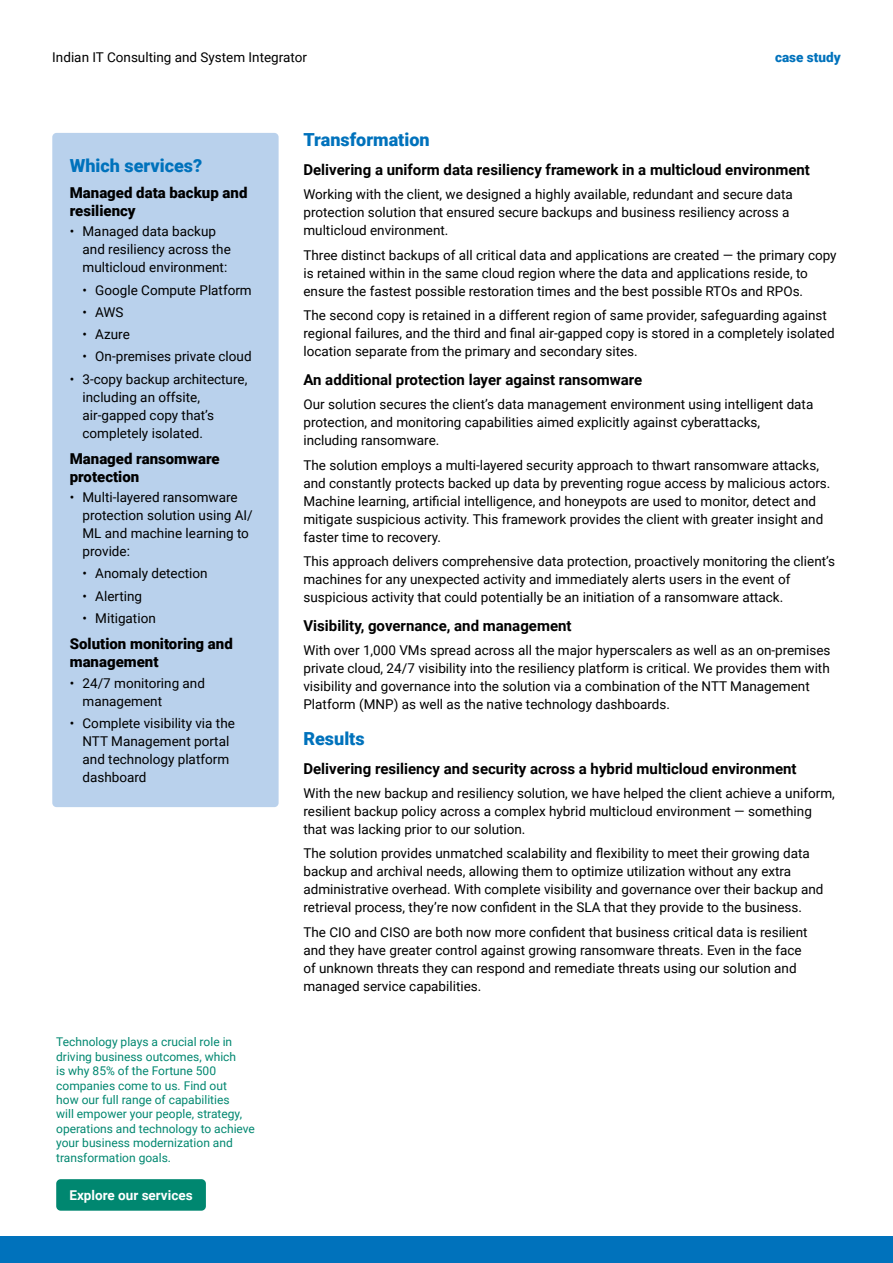
<style>
.page{position:relative;width:893px;height:1263px;background:#fff}
.page>*{position:absolute;margin:0;border:0;box-sizing:border-box;transform-origin:0 0}
.HEADING_3{font:900 18px "Roboto";color:#0072bc}
.BODY_COPY{font:900 18px "Roboto";color:#0072bc}
.HEADING_4{font:700 15px "Roboto";color:#000}
.HEADING_4-2{font:900 15px/18px "Roboto";color:#000}
.BODY_COPY-2{font:13.5px/18px "Roboto";color:#000}
.HEADING_4-3{font:700 13.5px "Roboto";color:#fff}
.t1{font:900 13.5px "Roboto";color:#0072bc}
.BODY_COPY-3{font:12px/14.4px "Roboto";color:#008770}
</style>
<div class="page">
<div style="left:0;top:1236px;width:893px;height:27px;background:#0072bc"></div>
<div style="left:52px;top:133px;width:227px;height:674px;background:#b9d1ec;border-radius:4px"></div>
<div style="left:56px;top:1179px;width:150px;height:32px;background:#008770;border-radius:4px"></div>
<p class="BODY_COPY-2" style="left:52px;top:48px;width:256px">Indian IT Consulting and System Integrator</p>
<p class="t1" style="left:775px;top:48px;width:67px">case study</p>
<p class="HEADING_3" style="left:70px;top:153px;width:134px">Which services?</p>
<p class="HEADING_4-2" style="left:70px;top:183px;width:179px">Managed data backup and resiliency</p>
<p class="BODY_COPY-2" style="left:83px;top:222px;width:150px;text-indent:-13px">• Managed data backup and resiliency across the multicloud environment:</p>
<p class="BODY_COPY-2" style="left:83px;top:280px;width:171px">• Google Compute Platform</p>
<p class="BODY_COPY-2" style="left:83px;top:302px;width:43px">• AWS</p>
<p class="BODY_COPY-2" style="left:83px;top:325px;width:49px">• Azure</p>
<p class="BODY_COPY-2" style="left:83px;top:347px;width:171px">• On-premises private cloud</p>
<p class="BODY_COPY-2" style="left:83px;top:369px;width:166px;text-indent:-13px">• 3-copy backup architecture, including an offsite, air-gapped copy that’s completely isolated.</p>
<p class="HEADING_4-2" style="left:70px;top:449px;width:151px">Managed ransomware protection</p>
<p class="BODY_COPY-2" style="left:83px;top:488px;width:172px;text-indent:-13px">• Multi-layered ransomware protection solution using AI/<br>ML and machine learning to provide:</p>
<p class="BODY_COPY-2" style="left:83px;top:564px;width:127px">• Anomaly detection</p>
<p class="BODY_COPY-2" style="left:83px;top:586px;width:61px">• Alerting</p>
<p class="BODY_COPY-2" style="left:83px;top:609px;width:75px">• Mitigation</p>
<p class="HEADING_4-2" style="left:70px;top:635px;width:165px">Solution monitoring and management</p>
<p class="BODY_COPY-2" style="left:83px;top:673px;width:124px;text-indent:-13px">• 24/7 monitoring and management</p>
<p class="BODY_COPY-2" style="left:83px;top:713px;width:154px;text-indent:-13px">• Complete visibility via the<br>NTT Management portal and technology platform dashboard</p>
<p class="BODY_COPY-3" style="left:56px;top:1034px;width:200px">Technology plays a crucial role in driving business outcomes, which<br>is why 85% of the Fortune 500 companies come to us. Find out<br>how our full range of capabilities<br>will empower your people, strategy, operations and technology to achieve your business modernization and transformation goals.</p>
<p class="HEADING_4-3" style="left:69px;top:1186px;width:125px">Explore our services</p>
<p class="BODY_COPY" style="left:303px;top:127px;width:128px">Transformation</p>
<p class="HEADING_4" style="left:303px;top:159px;width:508px">Delivering a uniform data resiliency framework in a multicloud environment</p>
<p class="BODY_COPY-2" style="left:303px;top:185px;width:491px">Working with the client, we designed a highly available, redundant and secure data protection solution that ensured secure backups and business resiliency across a multicloud environment.</p>
<p class="BODY_COPY-2" style="left:303px;top:245px;width:535px">Three distinct backups of all critical data and applications are created — the primary copy is retained within in the same cloud region where the data and applications reside, to ensure the fastest possible restoration times and the best possible RTOs and RPOs.</p>
<p class="BODY_COPY-2" style="left:303px;top:306px;width:533px">The second copy is retained in a different region of same provider, safeguarding against regional failures, and the third and final air-gapped copy is stored in a completely isolated location separate from the primary and secondary sites.</p>
<p class="HEADING_4" style="left:303px;top:369px;width:340px">An additional protection layer against ransomware</p>
<p class="BODY_COPY-2" style="left:303px;top:395px;width:511px">Our solution secures the client’s data management environment using intelligent data protection, and monitoring capabilities aimed explicitly against cyberattacks, including ransomware.</p>
<p class="BODY_COPY-2" style="left:303px;top:455px;width:528px">The solution employs a multi-layered security approach to thwart ransomware attacks, and constantly protects backed up data by preventing rogue access by malicious actors.<br>Machine learning, artificial intelligence, and honeypots are used to monitor, detect and mitigate suspicious activity. This framework provides the client with greater insight and faster time to recovery.</p>
<p class="BODY_COPY-2" style="left:303px;top:552px;width:533px">This approach delivers comprehensive data protection, proactively monitoring the client’s machines for any unexpected activity and immediately alerts users in the event of suspicious activity that could potentially be an initiation of a ransomware attack.</p>
<p class="HEADING_4" style="left:303px;top:615px;width:270px">Visibility, governance, and management</p>
<p class="BODY_COPY-2" style="left:303px;top:641px;width:529px">With over 1,000 VMs spread across all the major hyperscalers as well as an on-premises private cloud, 24/7 visibility into the resiliency platform is critical. We provides them with visibility and governance into the solution via a combination of the NTT Management Platform (MNP) as well as the native technology dashboards.</p>
<p class="HEADING_3" style="left:303px;top:726px;width:63px">Results</p>
<p class="HEADING_4" style="left:303px;top:758px;width:495px">Delivering resiliency and security across a hybrid multicloud environment</p>
<p class="BODY_COPY-2" style="left:303px;top:784px;width:533px">With the new backup and resiliency solution, we have helped the client achieve a uniform, resilient backup policy across a complex hybrid multicloud environment — something that was lacking prior to our solution.</p>
<p class="BODY_COPY-2" style="left:303px;top:844px;width:522px">The solution provides unmatched scalability and flexibility to meet their growing data backup and archival needs, allowing them to optimize utilization without any extra administrative overhead. With complete visibility and governance over their backup and retrieval process, they’re now confident in the SLA that they provide to the business.</p>
<p class="BODY_COPY-2" style="left:303px;top:922px;width:506px">The CIO and CISO are both now more confident that business critical data is resilient and they have greater control against growing ransomware threats. Even in the face of unknown threats they can respond and remediate threats using our solution and managed service capabilities.</p>
</div>
